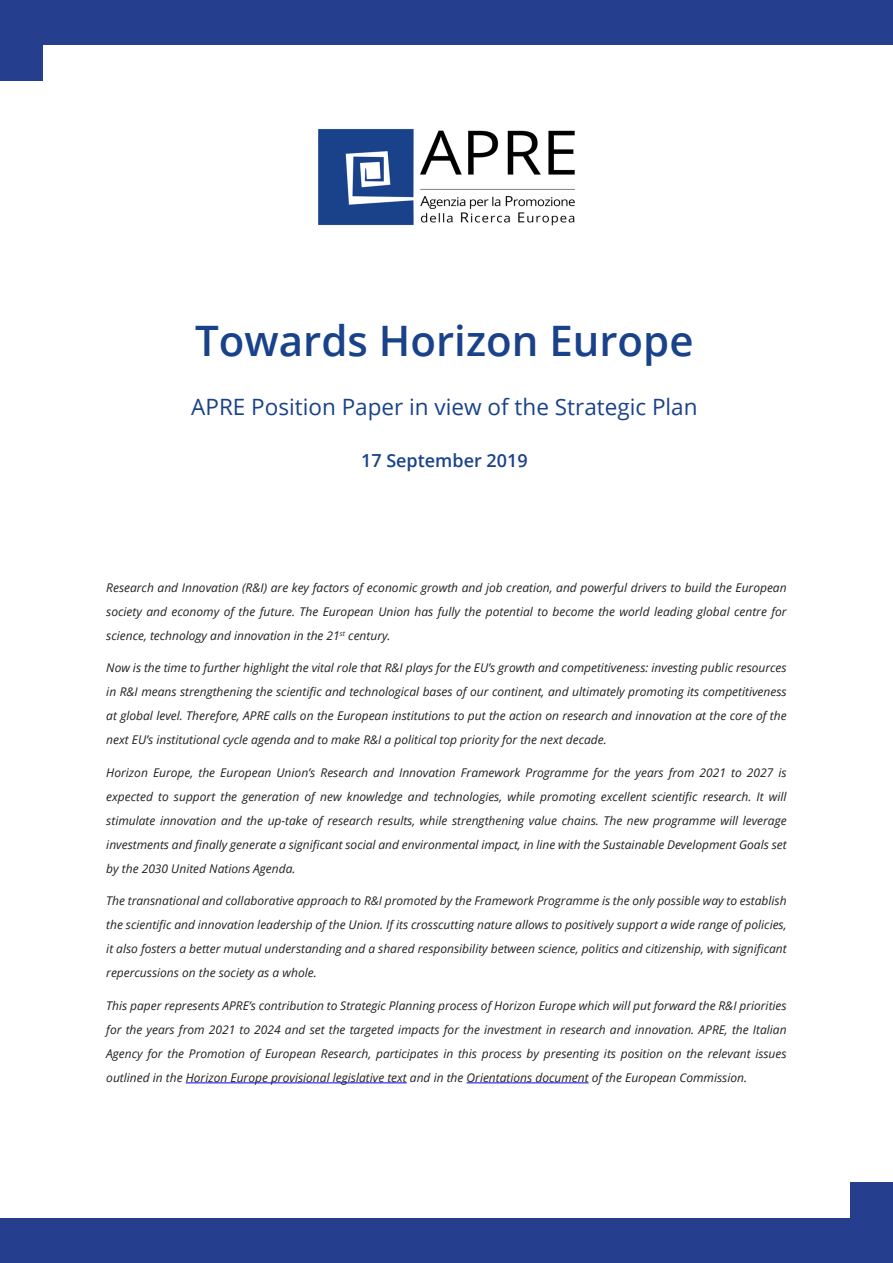
<style>
.page{position:relative;width:893px;height:1263px;background:#fff}
.page>*{position:absolute;margin:0;border:0;box-sizing:border-box;transform-origin:0 0}
.titolo{font:600 42px "Open Sans";color:#1a428a}
.titolo-2{font:22.5px "Open Sans";color:#1a428a}
.titoletto{font:600 18px "Open Sans";color:#1a428a}
.testo{font:italic 12px/24px "Open Sans";color:#231f20;text-align:justify}
</style>
<div class="page">
<div style="left:0;top:0;width:43px;height:81px;background:#253f8e"></div>
<div style="left:0;top:0;width:893px;height:45px;background:#253f8e"></div>
<div style="left:850px;top:1182px;width:43px;height:81px;background:#253f8e"></div>
<div style="left:0;top:1218px;width:893px;height:45px;background:#253f8e"></div>
<img style="left:318px;top:129px;width:257px;height:97px">
<hr style="left:186px;top:1082px;width:221px;height:1px;background:#00f">
<hr style="left:467px;top:1082px;width:122px;height:1px;background:#00f">
<p class="titolo" style="left:195px;top:312px;width:500px">Towards Horizon Europe</p>
<p class="titolo-2" style="left:191px;top:391px;width:508px">APRE Position Paper in view of the Strategic Plan</p>
<p class="titoletto" style="left:361px;top:448px;width:168px">17 September 2019</p>
<p class="testo" style="left:106px;top:575px;width:682px">Research and Innovation (R&amp;I) are key factors of economic growth and job creation, and powerful drivers to build the European society and economy of the future. The European Union has fully the potential to become the world leading global centre for science, technology and innovation in the 21<sup>st</sup> century.</p>
<p class="testo" style="left:106px;top:656px;width:682px">Now is the time to further highlight the vital role that R&amp;I plays for the EU’s growth and competitiveness: investing public resources in R&amp;I means strengthening the scientific and technological bases of our continent, and ultimately promoting its competitiveness at global level. Therefore, APRE calls on the European institutions to put the action on research and innovation at the core of the next EU’s institutional cycle agenda and to make R&amp;I a political top priority for the next decade.</p>
<p class="testo" style="left:106px;top:760px;width:682px">Horizon Europe, the European Union’s Research and Innovation Framework Programme for the years from 2021 to 2027 is expected to support the generation of new knowledge and technologies, while promoting excellent scientific research. It will stimulate innovation and the up-take of research results, while strengthening value chains. The new programme will leverage investments and finally generate a significant social and environmental impact, in line with the Sustainable Development Goals set by the 2030 United Nations Agenda.</p>
<p class="testo" style="left:106px;top:889px;width:682px">The transnational and collaborative approach to R&amp;I promoted by the Framework Programme is the only possible way to establish the scientific and innovation leadership of the Union. If its crosscutting nature allows to positively support a wide range of policies, it also fosters a better mutual understanding and a shared responsibility between science, politics and citizenship, with significant repercussions on the society as a whole.</p>
<p class="testo" style="left:106px;top:993px;width:682px">This paper represents APRE’s contribution to Strategic Planning process of Horizon Europe which will put forward the R&amp;I priorities for the years from 2021 to 2024 and set the targeted impacts for the investment in research and innovation. APRE, the Italian Agency for the Promotion of European Research, participates in this process by presenting its position on the relevant issues outlined in the Horizon Europe provisional legislative text and in the Orientations document of the European Commission.</p>
</div>
